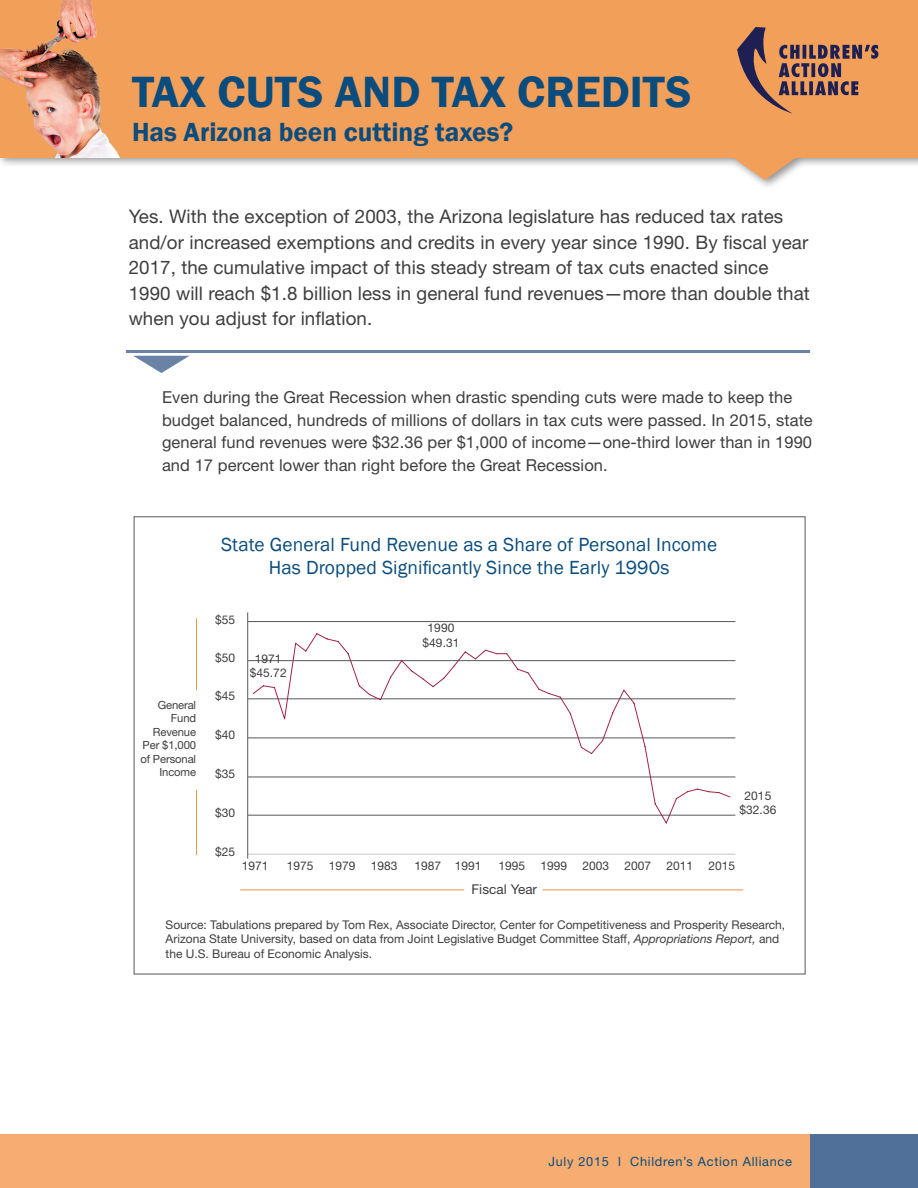
<style>
.page{position:relative;width:918px;height:1188px;background:#fff}
.page>*{position:absolute;margin:0;border:0;box-sizing:border-box;transform-origin:0 0}
.Section_header{font:600 45px "Franklin Gothic";color:#0a4c7d}
.Header_question{font:600 27px "Franklin Gothic";color:#0a4c7d}
.table_title{font:19.5px/23.4px "Franklin Gothic";letter-spacing:.005em;color:#0a4c7d;text-align:center}
.body_text_intro{font:18.75px/25.5px "Helvetica Neue LT Std";letter-spacing:.005em;color:#3e3e3f}
.body_text{font:16.5px/22.5px "Helvetica Neue LT Std";letter-spacing:.005em;color:#3e3e3f}
.table_text{font:13.5px "Helvetica Neue LT Std";letter-spacing:.005em;color:#3e3e3f}
.t1{font:12.75px "Helvetica Neue LT Std";letter-spacing:.055em;color:#0a4c7d}
.table_text_2{font:12px/14.4px "Helvetica Neue LT Std";color:#3e3e3f}
.table_text-2{font:12px "Helvetica Neue LT Std";letter-spacing:.005em;color:#3e3e3f}
.table_text-3{font:11.25px/13.5px "Helvetica Neue LT Std";letter-spacing:-.01em;color:#3e3e3f;text-align:right}
.s1{font-style:italic}
</style>
<div class="page">
<div style="left:0;top:0;width:918px;height:190px;background:#231f20;opacity:.5"></div>
<div style="left:0;top:0;width:918px;height:157px;background:#f29f59"></div>
<svg style="left:727px;top:157px;width:75px;height:23px"></svg>
<img style="left:0;top:0;width:130px;height:158px">
<svg style="left:737px;top:27px;width:141px;height:86px"></svg>
<div style="left:0;top:1134px;width:810px;height:54px;background:#f7ad71"></div>
<div style="left:810px;top:1134px;width:108px;height:54px;background:#517099"></div>
<hr style="left:196px;top:618px;width:1px;height:72px;background:#ec9241">
<hr style="left:196px;top:790px;width:1px;height:65px;background:#ec9241">
<hr style="left:240px;top:890px;width:224px;height:1px;background:#ec9241">
<hr style="left:543px;top:890px;width:200px;height:1px;background:#ec9241">
<hr style="left:248px;top:815px;width:487px;height:1px;background:#57585a">
<hr style="left:248px;top:777px;width:487px;height:1px;background:#57585a">
<hr style="left:248px;top:738px;width:487px;height:1px;background:#57585a">
<hr style="left:248px;top:699px;width:487px;height:1px;background:#57585a">
<hr style="left:248px;top:660px;width:487px;height:1px;background:#57585a">
<hr style="left:248px;top:621px;width:487px;height:1px;background:#57585a">
<hr style="left:248px;top:853px;width:487px;height:2px;background:#d8d8d8">
<svg style="left:252px;top:633px;width:373px;height:121px"></svg>
<svg style="left:623px;top:689px;width:108px;height:135px"></svg>
<hr style="left:247px;top:612px;width:1px;height:247px;background:#57585a">
<svg style="left:134px;top:356px;width:55px;height:17px"></svg>
<hr style="left:126px;top:350px;width:684px;height:3px;background:#6b82a7">
<p class="Section_header" style="left:132px;top:64px;width:561px">TAX CUTS AND TAX CREDITS</p>
<p class="Header_question" style="left:132px;top:116px;width:383px">Has Arizona been cutting taxes?</p>
<p class="body_text_intro" style="left:129px;top:204px;width:683px">Yes. With the exception of 2003, the Arizona legislature has reduced tax rates and/or increased exemptions and credits in every year since 1990. By fiscal year 2017, the cumulative impact of this steady stream of tax cuts enacted since 1990 will reach $1.8 billion less in general fund revenues—more than double that when you adjust for inflation.</p>
<p class="body_text" style="left:162px;top:386px;width:652px">Even during the Great Recession when drastic spending cuts were made to keep the budget balanced, hundreds of millions of dollars in tax cuts were passed. In 2015, state general fund revenues were $32.36 per $1,000 of income—one-third lower than in 1990 and 17 percent lower than right before the Great Recession.</p>
<p class="table_text-3" style="left:140px;top:698px;width:57px">General<br>Fund<br>Revenue<br>Per $1,000 of Personal<br>Income</p>
<p class="table_title" style="left:221px;top:533px;width:498px">State General Fund Revenue as a Share of Personal Income<br>Has Dropped Significantly Since the Early 1990s</p>
<p class="table_text_2" style="left:215px;top:612px;width:22px">$55</p>
<p class="table_text_2" style="left:215px;top:650px;width:22px">$50</p>
<p class="table_text_2" style="left:215px;top:688px;width:22px">$45</p>
<p class="table_text_2" style="left:215px;top:727px;width:22px">$40</p>
<p class="table_text_2" style="left:215px;top:766px;width:22px">$35</p>
<p class="table_text_2" style="left:215px;top:805px;width:22px">$30</p>
<p class="table_text_2" style="left:215px;top:844px;width:22px">$25</p>
<p class="table_text-2" style="left:255px;top:651px;width:28px">1971</p>
<p class="table_text-2" style="left:250px;top:666px;width:38px">$45.72</p>
<p class="table_text-2" style="left:428px;top:621px;width:28px">1990</p>
<p class="table_text-2" style="left:423px;top:635px;width:38px">$49.31</p>
<p class="table_text-2" style="left:744px;top:788px;width:28px">2015</p>
<p class="table_text-2" style="left:739px;top:803px;width:38px">$32.36</p>
<p class="table_text_2" style="left:242px;top:858px;width:28px">1971</p>
<p class="table_text_2" style="left:287px;top:858px;width:28px">1975</p>
<p class="table_text_2" style="left:329px;top:858px;width:28px">1979</p>
<p class="table_text_2" style="left:371px;top:858px;width:28px">1983</p>
<p class="table_text_2" style="left:414px;top:858px;width:69px">1987 1991</p>
<p class="table_text_2" style="left:498px;top:858px;width:28px">1995</p>
<p class="table_text_2" style="left:540px;top:858px;width:28px">1999</p>
<p class="table_text_2" style="left:582px;top:858px;width:28px">2003</p>
<p class="table_text_2" style="left:624px;top:858px;width:28px">2007</p>
<p class="table_text_2" style="left:666px;top:858px;width:28px">2011</p>
<p class="table_text_2" style="left:708px;top:858px;width:28px">2015</p>
<p class="table_text" style="left:471px;top:881px;width:67px">Fiscal Year</p>
<p class="table_text_2" style="left:166px;top:917px;width:621px">Source: Tabulations prepared by Tom Rex, Associate Director, Center for Competitiveness and Prosperity Research,<br>Arizona State University, based on data from Joint Legislative Budget Committee Staff, <span class="s1">Appropriations Report,</span> and the U.S. Bureau of Economic Analysis.</p>
<p class="t1" style="left:549px;top:1154px;width:245px">July 2015 l Children’s Action Alliance</p>
</div>
